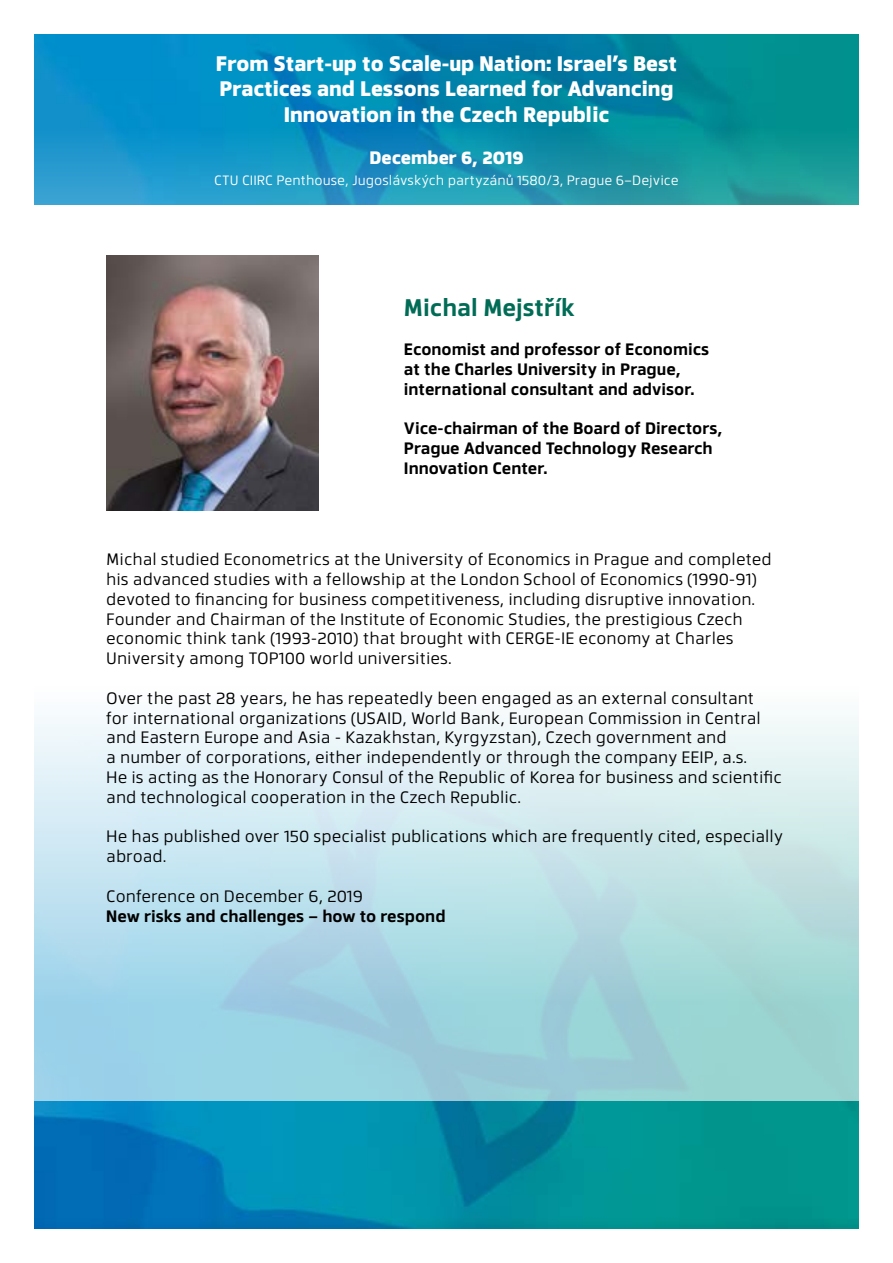
<style>
.page{position:relative;width:893px;height:1263px;background:#fff}
.page>*{position:absolute;margin:0;border:0;box-sizing:border-box;transform-origin:0 0}
.t1{font:700 24px "Facto";color:#006c55}
.t2{font:800 21px/25.2px "Facto";color:#fff;text-align:center}
.t3{font:800 18px "Facto";color:#fff}
.t4{font:16.5px/19.8px "Facto";color:#000}
.t5{font:700 16.5px/19.8px "Facto";color:#000}
.t6{font:13.5px "Facto";color:#fff}
</style>
<div class="page">
<img style="left:34px;top:34px;width:825px;height:170px">
<img style="left:34px;top:1101px;width:825px;height:128px">
<img style="left:106px;top:255px;width:213px;height:255px">
<p class="t2" style="left:216px;top:50px;width:463px">From Start-up to Scale-up Nation: Israel’s Best<br>Practices and Lessons Learned for Advancing<br>Innovation in the Czech Republic</p>
<p class="t3" style="left:369px;top:144px;width:156px">December 6, 2019</p>
<p class="t6" style="left:214px;top:170px;width:466px">CTU CIIRC Penthouse, Jugoslávských partyzánů 1580/3, Prague 6–Dejvice</p>
<h1 class="t1" style="left:404px;top:289px;width:173px">Michal Mejstřík</h1>
<p class="t5" style="left:404px;top:339px;width:307px">Economist and professor of Economics at the Charles University in Prague, international consultant and advisor.</p>
<p class="t5" style="left:404px;top:418px;width:320px">Vice-chairman of the Board of Directors,<br>Prague Advanced Technology Research<br>Innovation Center.</p>
<p class="t4" style="left:106px;top:548px;width:667px">Michal studied Econometrics at the University of Economics in Prague and completed his advanced studies with a fellowship at the London School of Economics (1990-91) devoted to financing for business competitiveness, including disruptive innovation.<br>Founder and Chairman of the Institute of Economic Studies, the prestigious Czech economic think tank (1993-2010) that brought with CERGE-IE economy at Charles University among TOP100 world universities.</p>
<p class="t4" style="left:106px;top:687px;width:677px">Over the past 28 years, he has repeatedly been engaged as an external consultant<br>for international organizations (USAID, World Bank, European Commission in Central and Eastern Europe and Asia - Kazakhstan, Kyrgyzstan), Czech government and<br>a number of corporations, either independently or through the company EEIP, a.s.<br>He is acting as the Honorary Consul of the Republic of Korea for business and scientific and technological cooperation in the Czech Republic.</p>
<p class="t4" style="left:106px;top:826px;width:679px">He has published over 150 specialist publications which are frequently cited, especially abroad.</p>
<p class="t4" style="left:106px;top:885px;width:258px">Conference on December 6, 2019</p>
<p class="t5" style="left:106px;top:905px;width:341px">New risks and challenges – how to respond</p>
</div>
